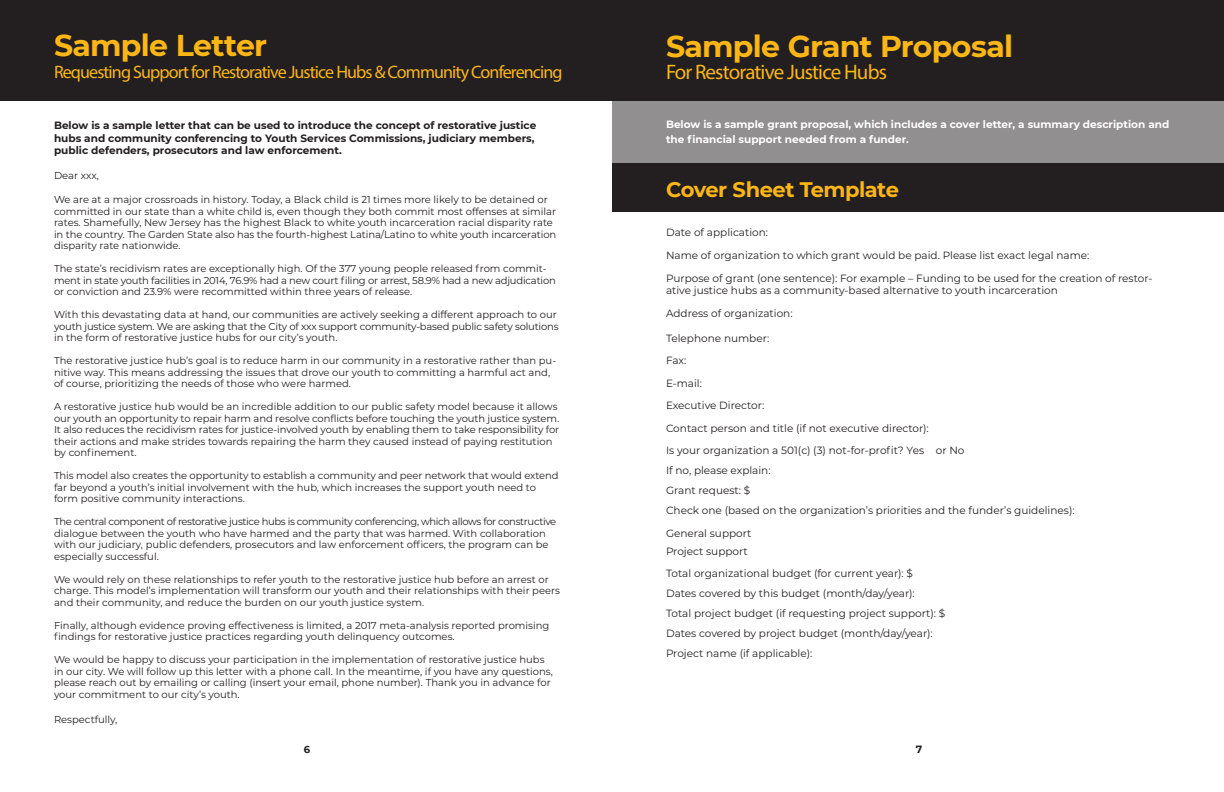
<style>
.page{position:relative;width:1224px;height:792px;background:#fff}
.page>*{position:absolute;margin:0;border:0;box-sizing:border-box;transform-origin:0 0}
.t1{font:700 30px "Montserrat";letter-spacing:-.025em;color:#fcb615}
.t2{font:21px "Myriad Pro";letter-spacing:-.04em;color:#fcb615}
.t3{font:700 21px "Montserrat";letter-spacing:-.025em;color:#fcb615}
.t4{font:18px "Myriad Pro";letter-spacing:-.05em;color:#fcb615}
.t5{font:10.5px/12.5px "Montserrat";color:#231f20}
.t6{font:700 10.5px/12.5px "Montserrat";color:#231f20}
.t7{font:700 10.5px/15px "Montserrat";color:#fff}
.t8{font:10px/11.5px "Montserrat";color:#231f20}
.t9{font:700 10px "Montserrat";color:#231f20}
</style>
<div class="page">
<div style="left:612px;top:100px;width:612px;height:64px;background:#918f8f"></div>
<div style="left:612px;top:164px;width:612px;height:48px;background:#231f20"></div>
<div style="left:0;top:0;width:612px;height:101px;background:#231f20"></div>
<div style="left:612px;top:0;width:612px;height:101px;background:#231f20"></div>
<p class="t1" style="left:54px;top:24px;width:215px">Sample Letter</p>
<p class="t4" style="left:54px;top:61px;width:510px">Requesting Support for Restorative Justice Hubs &amp; Community Conferencing</p>
<p class="t6" style="left:54px;top:119px;width:484px">Below is a sample letter that can be used to introduce the concept of restorative justice hubs and community conferencing to Youth Services Commissions, judiciary members, public defenders, prosecutors and law enforcement.</p>
<p class="t8" style="left:54px;top:170px;width:46px">Dear xxx,</p>
<p class="t8" style="left:54px;top:194px;width:504px">We are at a major crossroads in history. Today, a Black child is 21 times more likely to be detained or committed in our state than a white child is, even though they both commit most offenses at similar rates. Shamefully, New Jersey has the highest Black to white youth incarceration racial disparity rate in the country. The Garden State also has the fourth-highest Latina/Latino to white youth incarceration disparity rate nationwide.</p>
<p class="t8" style="left:54px;top:263px;width:503px">The state’s recidivism rates are exceptionally high. Of the 377 young people released from commit&shy;ment in state youth facilities in 2014, 76.9% had a new court filing or arrest, 58.9% had a new adjudication or conviction and 23.9% were recommitted within three years of release.</p>
<p class="t8" style="left:54px;top:309px;width:506px">With this devastating data at hand, our communities are actively seeking a different approach to our youth justice system. We are asking that the City of xxx support community-based public safety solutions in the form of restorative justice hubs for our city’s youth.</p>
<p class="t8" style="left:54px;top:355px;width:504px">The restorative justice hub’s goal is to reduce harm in our community in a restorative rather than pu&shy;nitive way. This means addressing the issues that drove our youth to committing a harmful act and, of course, prioritizing the needs of those who were harmed.</p>
<p class="t8" style="left:54px;top:401px;width:507px">A restorative justice hub would be an incredible addition to our public safety model because it allows our youth an opportunity to repair harm and resolve conflicts before touching the youth justice system.<br>It also reduces the recidivism rates for justice-involved youth by enabling them to take responsibility for their actions and make strides towards repairing the harm they caused instead of paying restitution by confinement.</p>
<p class="t8" style="left:54px;top:470px;width:506px">This model also creates the opportunity to establish a community and peer network that would extend far beyond a youth’s initial involvement with the hub, which increases the support youth need to form positive community interactions.</p>
<p class="t8" style="left:54px;top:516px;width:504px">The central component of restorative justice hubs is community conferencing, which allows for constructive dialogue between the youth who have harmed and the party that was harmed. With collaboration with our judiciary, public defenders, prosecutors and law enforcement officers, the program can be especially successful.</p>
<p class="t8" style="left:54px;top:573px;width:508px">We would rely on these relationships to refer youth to the restorative justice hub before an arrest or charge. This model’s implementation will transform our youth and their relationships with their peers and their community, and reduce the burden on our youth justice system.</p>
<p class="t8" style="left:54px;top:619px;width:497px">Finally, although evidence proving effectiveness is limited, a 2017 meta-analysis reported promising findings for restorative justice practices regarding youth delinquency outcomes.</p>
<p class="t8" style="left:54px;top:654px;width:500px">We would be happy to discuss your participation in the implementation of restorative justice hubs in our city. We will follow up this letter with a phone call. In the meantime, if you have any questions, please reach out by emailing or calling (insert your email, phone number). Thank you in advance for your commitment to our city’s youth.</p>
<p class="t8" style="left:54px;top:713px;width:65px">Respectfully,</p>
<p class="t9" style="left:304px;top:743px;width:8px">6</p>
<p class="t1" style="left:666px;top:25px;width:349px">Sample Grant Proposal</p>
<p class="t2" style="left:666px;top:59px;width:223px">For Restorative Justice Hubs</p>
<p class="t7" style="left:666px;top:117px;width:505px">Below is a sample grant proposal, which includes a cover letter, a summary description and the financial support needed from a funder.</p>
<p class="t3" style="left:666px;top:174px;width:235px">Cover Sheet Template</p>
<p class="t5" style="left:666px;top:226px;width:104px">Date of application:</p>
<p class="t5" style="left:666px;top:249px;width:425px">Name of organization to which grant would be paid. Please list exact legal name:</p>
<p class="t5" style="left:666px;top:272px;width:488px">Purpose of grant (one sentence): For example – Funding to be used for the creation of restor&shy;ative justice hubs as a community-based alternative to youth incarceration</p>
<p class="t5" style="left:666px;top:307px;width:128px">Address of organization:</p>
<p class="t5" style="left:666px;top:332px;width:105px">Telephone number:</p>
<p class="t5" style="left:666px;top:354px;width:22px">Fax:</p>
<p class="t5" style="left:666px;top:377px;width:38px">E-mail:</p>
<p class="t5" style="left:666px;top:399px;width:100px">Executive Director:</p>
<p class="t5" style="left:666px;top:422px;width:264px">Contact person and title (if not executive director):</p>
<p class="t5" style="left:666px;top:444px;width:309px">Is your organization a 501(c) (3) not-for-profit? Yes ☐ or No ☐</p>
<p class="t5" style="left:666px;top:464px;width:106px">If no, please explain:</p>
<p class="t5" style="left:666px;top:484px;width:86px">Grant request: $</p>
<p class="t5" style="left:666px;top:504px;width:410px">Check one (based on the organization’s priorities and the funder’s guidelines):</p>
<p class="t5" style="left:666px;top:527px;width:96px">General support ☐</p>
<p class="t5" style="left:666px;top:545px;width:92px">Project support ☐</p>
<p class="t5" style="left:666px;top:567px;width:249px">Total organizational budget (for current year): $</p>
<p class="t5" style="left:666px;top:587px;width:250px">Dates covered by this budget (month/day/year):</p>
<p class="t5" style="left:666px;top:607px;width:281px">Total project budget (if requesting project support): $</p>
<p class="t5" style="left:666px;top:627px;width:268px">Dates covered by project budget (month/day/year):</p>
<p class="t5" style="left:666px;top:647px;width:148px">Project name (if applicable):</p>
<p class="t6" style="left:916px;top:743px;width:8px">7</p>
</div>
